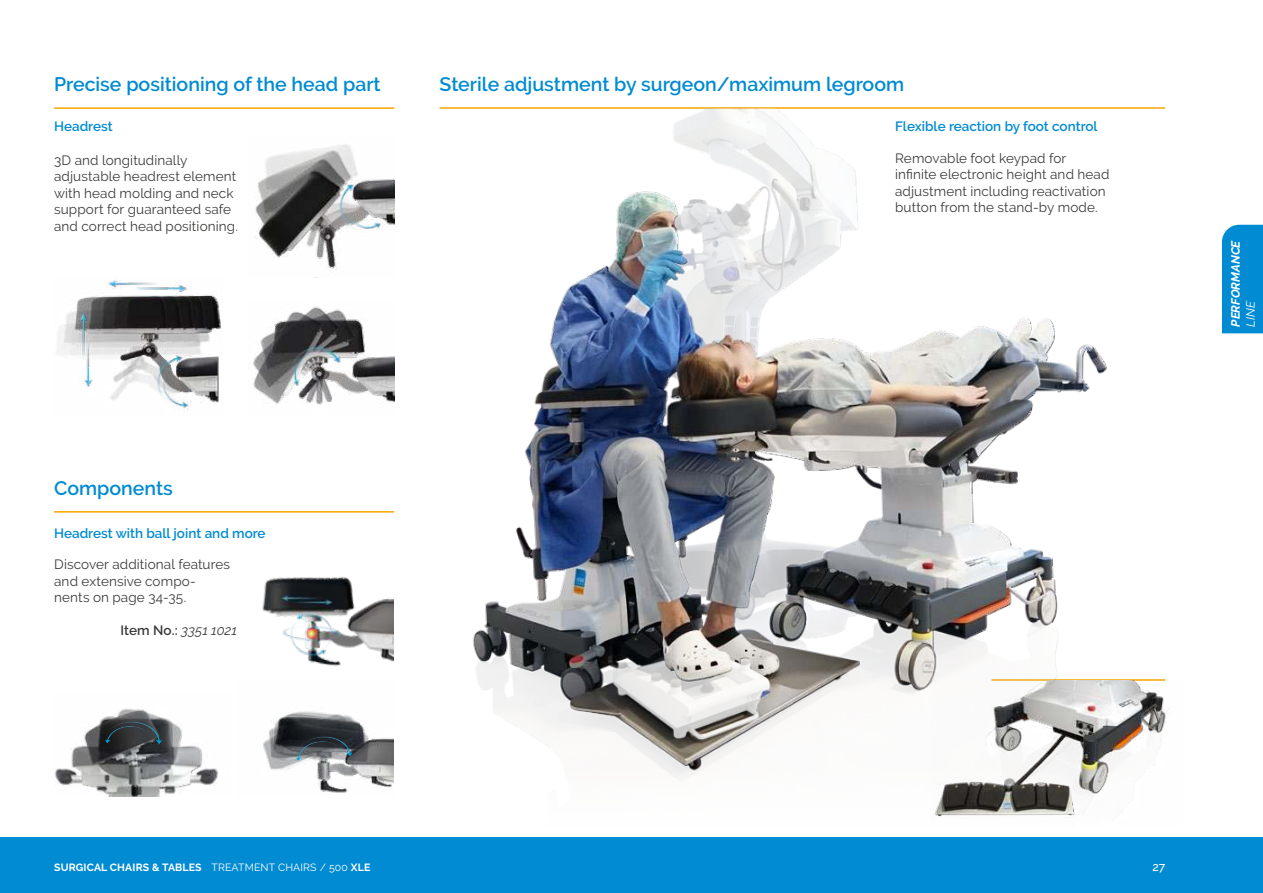
<style>
.page{position:relative;width:1263px;height:893px;background:#fff}
.page>*{position:absolute;margin:0;border:0;box-sizing:border-box;transform-origin:0 0}
.t1{font:600 19.5px "Raleway";color:#008bd2}
.t2{font:13.5px/16.5px "Raleway";letter-spacing:.01em;color:#3c3c3b}
.t3{font:600 13.5px "Raleway";color:#008bd2}
.t4{font:600 13.5px "Raleway";letter-spacing:.01em;color:#3c3c3b}
.t5{font:italic 700 12px "Raleway";color:#fff}
.t6{font:italic 12px "Raleway";color:#fff}
.t7{font:500 12px "Raleway";color:#fff}
.t8{font:700 10.5px "Raleway";letter-spacing:.015em;color:#fff}
.s1{font-weight:400;font-style:italic}
.s2{font-weight:400}
</style>
<div class="page">
<div style="left:0;top:838px;width:1263px;height:55px;background:#008bd2"></div>
<hr style="left:439px;top:107px;width:726px;height:2px;background:#f7a600">
<hr style="left:54px;top:511px;width:340px;height:2px;background:#f7a600">
<hr style="left:54px;top:107px;width:340px;height:2px;background:#f7a600">
<hr style="left:991px;top:679px;width:174px;height:2px;background:#f7a600">
<img style="left:1123px;top:681px;width:46px;height:120px">
<img style="left:473px;top:109px;width:650px;height:708px">
<img style="left:55px;top:708px;width:163px;height:89px">
<img style="left:263px;top:711px;width:131px;height:82px">
<img style="left:262px;top:577px;width:132px;height:89px">
<img style="left:255px;top:144px;width:139px;height:126px">
<img style="left:253px;top:306px;width:141px;height:99px">
<img style="left:58px;top:279px;width:164px;height:131px">
<img style="left:104px;top:721px;width:58px;height:23px">
<img style="left:105px;top:726px;width:50px;height:18px">
<img style="left:295px;top:736px;width:57px;height:21px">
<img style="left:296px;top:741px;width:49px;height:20px">
<div style="left:1222px;top:224px;width:41px;height:110px;background:#008bd2"></div>
<h1 class="t1" style="left:54px;top:75px;width:328px">Precise positioning of the head part</h1>
<p class="t3" style="left:54px;top:121px;width:60px">Headrest</p>
<p class="t2" style="left:54px;top:152px;width:185px">3D and longitudinally adjustable headrest element with head molding and neck support for guaranteed safe and correct head positioning.</p>
<h1 class="t1" style="left:439px;top:73px;width:466px">Sterile adjustment by surgeon/maximum legroom</h1>
<p class="t3" style="left:895px;top:121px;width:204px">Flexible reaction by foot control</p>
<p class="t2" style="left:895px;top:150px;width:216px">Removable foot keypad for infinite electronic height and head adjustment including reactivation button from the stand-by mode.</p>
<h1 class="t1" style="left:54px;top:479px;width:120px">Components</h1>
<p class="t3" style="left:54px;top:527px;width:213px">Headrest with ball joint and more</p>
<p class="t2" style="left:54px;top:556px;width:177px">Discover additional features and extensive compo&shy;nents on page 34-35.</p>
<p class="t4" style="left:120px;top:625px;width:118px">Item No.: <span class="s1">3351 1021</span></p>
<p class="t5" style="left:1230px;top:327px;width:88px;rotate:-90deg">PERFORMANCE</p>
<p class="t6" style="left:1246px;top:327px;width:27px;rotate:-90deg">LINE</p>
<p class="t8" style="left:54px;top:863px;width:318px">SURGICAL CHAIRS &amp; TABLES <span class="s2">TREATMENT CHAIRS / 500</span> XLE</p>
<p class="t7" style="left:1152px;top:863px;width:14px">27</p>
</div>
